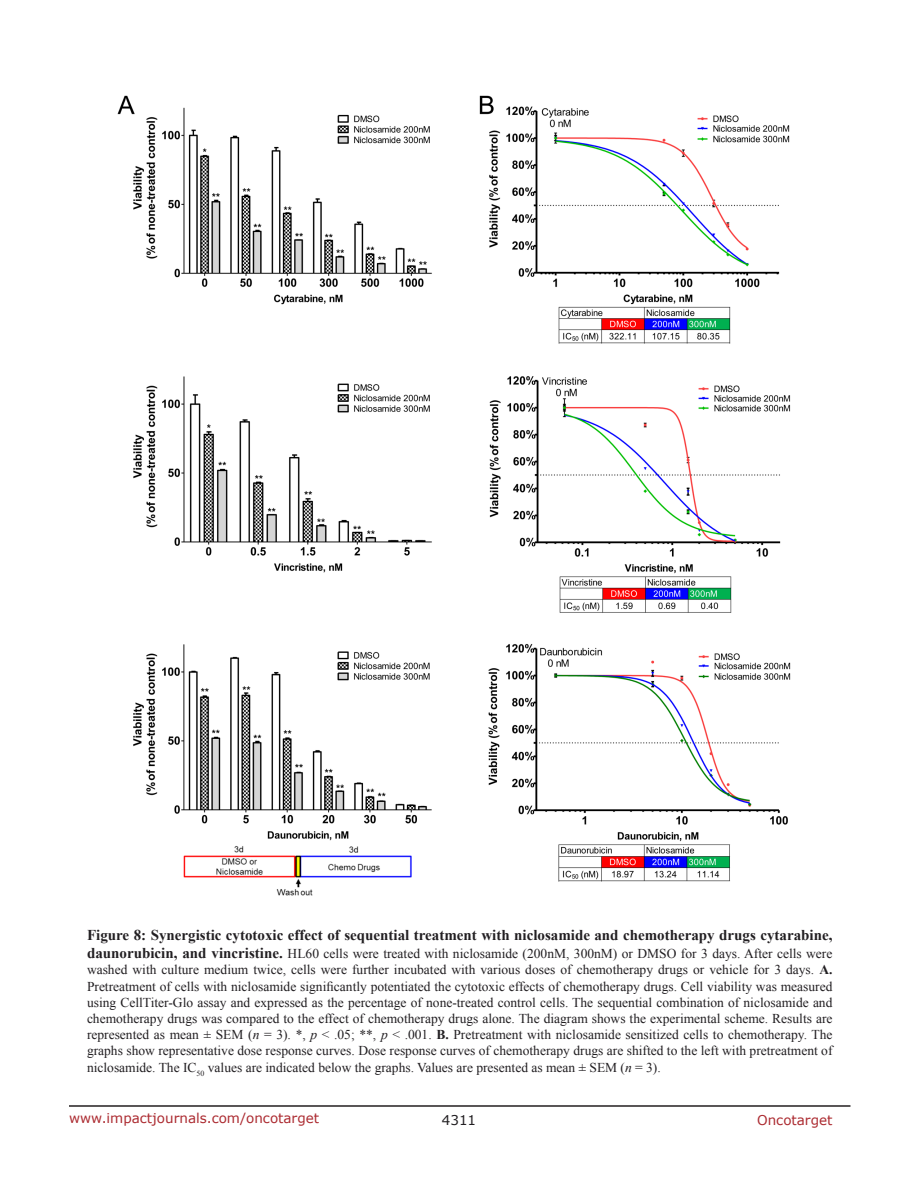
<style>
.page{position:relative;width:918px;height:1188px;background:#fff}
.page>*{position:absolute;margin:0;border:0;box-sizing:border-box;transform-origin:0 0}
.FigureText{font:700 15px "Times New Roman";color:#221f22}
.FigureText-2{font:13.5px/16.2px "Times New Roman";color:#221f22;text-align:justify}
.t1{font:13.5px "Verdana";color:#ac2b31}
.t2{font:13.5px "Verdana";color:#221f22}
.s1{font-weight:700;font-size:15px}
.s2{font-weight:700}
.s3{font-style:italic}
</style>
<div class="page">
<hr style="left:69px;top:1105px;width:781px;height:2px;background:#231f20">
<img style="left:117px;top:95px;width:674px;height:801px">
<p class="FigureText" style="left:87px;top:925px;width:747px">Figure 8: Synergistic cytotoxic effect of sequential treatment with niclosamide and chemotherapy drugs cytarabine,</p>
<p class="FigureText-2" style="left:87px;top:945px;width:747px"><span class="s1">daunorubicin, and vincristine.</span> HL60 cells were treated with niclosamide (200nM, 300nM) or DMSO for 3 days. After cells were washed with culture medium twice, cells were further incubated with various doses of chemotherapy drugs or vehicle for 3 days. <span class="s2">A.<br></span>Pretreatment of cells with niclosamide significantly potentiated the cytotoxic effects of chemotherapy drugs. Cell viability was measured using CellTiter-Glo assay and expressed as the percentage of none-treated control cells. The sequential combination of niclosamide and chemotherapy drugs was compared to the effect of chemotherapy drugs alone. The diagram shows the experimental scheme. Results are represented as mean ± SEM (<span class="s3">n</span> = 3). *, <span class="s3">p</span> &lt; .05; **, <span class="s3">p</span> &lt; .001. <span class="s2">B.</span> Pretreatment with niclosamide sensitized cells to chemotherapy. The graphs show representative dose response curves. Dose response curves of chemotherapy drugs are shifted to the left with pretreatment of niclosamide. The IC<sub>50</sub> values are indicated below the graphs. Values are presented as mean ± SEM (<span class="s3">n</span> = 3).</p>
<p class="t1" style="left:69px;top:1109px;width:252px">www.impactjournals.com/oncotarget</p>
<p class="t2" style="left:442px;top:1111px;width:36px">4311</p>
<p class="t1" style="left:757px;top:1111px;width:77px">Oncotarget</p>
</div>
